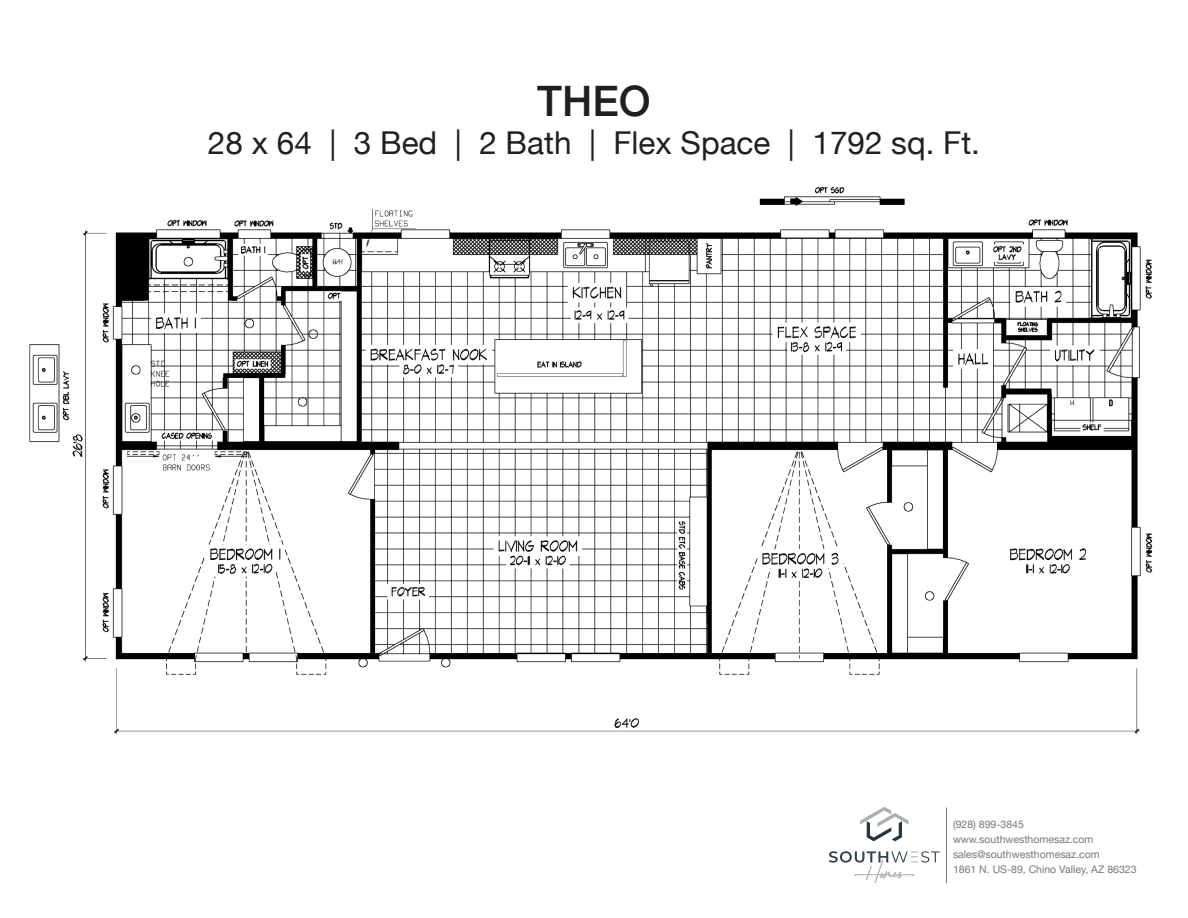
<style>
.page{position:relative;width:1188px;height:918px;background:#fff}
.page>*{position:absolute;margin:0;border:0;box-sizing:border-box;transform-origin:0 0}
.t1{font:500 42px "Helvetica Neue";color:#231f20}
.t2{font:31.5px "Helvetica Neue";color:#231f20}
.t3{font:10.5px/15px "Helvetica Neue";color:#76787b}
</style>
<div class="page">
<svg style="left:860px;top:807px;width:49px;height:34px"></svg>
<svg style="left:829px;top:851px;width:111px;height:32px"></svg>
<hr style="left:946px;top:808px;width:1px;height:75px;background:#76787b">
<img style="left:29px;top:186px;width:1124px;height:549px">
<div style="left:99px;top:150px;width:319px;height:52px;background:#fff"></div>
<p class="t1" style="left:537px;top:67px;width:115px">THEO</p>
<p class="t2" style="left:208px;top:120px;width:774px">28 x 64 | 3 Bed | 2 Bath | Flex Space | 1792 sq. Ft.</p>
<p class="t3" style="left:953px;top:817px;width:185px">(928) 899-3845 www.southwesthomesaz.com sales@southwesthomesaz.com<br>1861 N. US-89, Chino Valley, AZ 86323</p>
</div>
